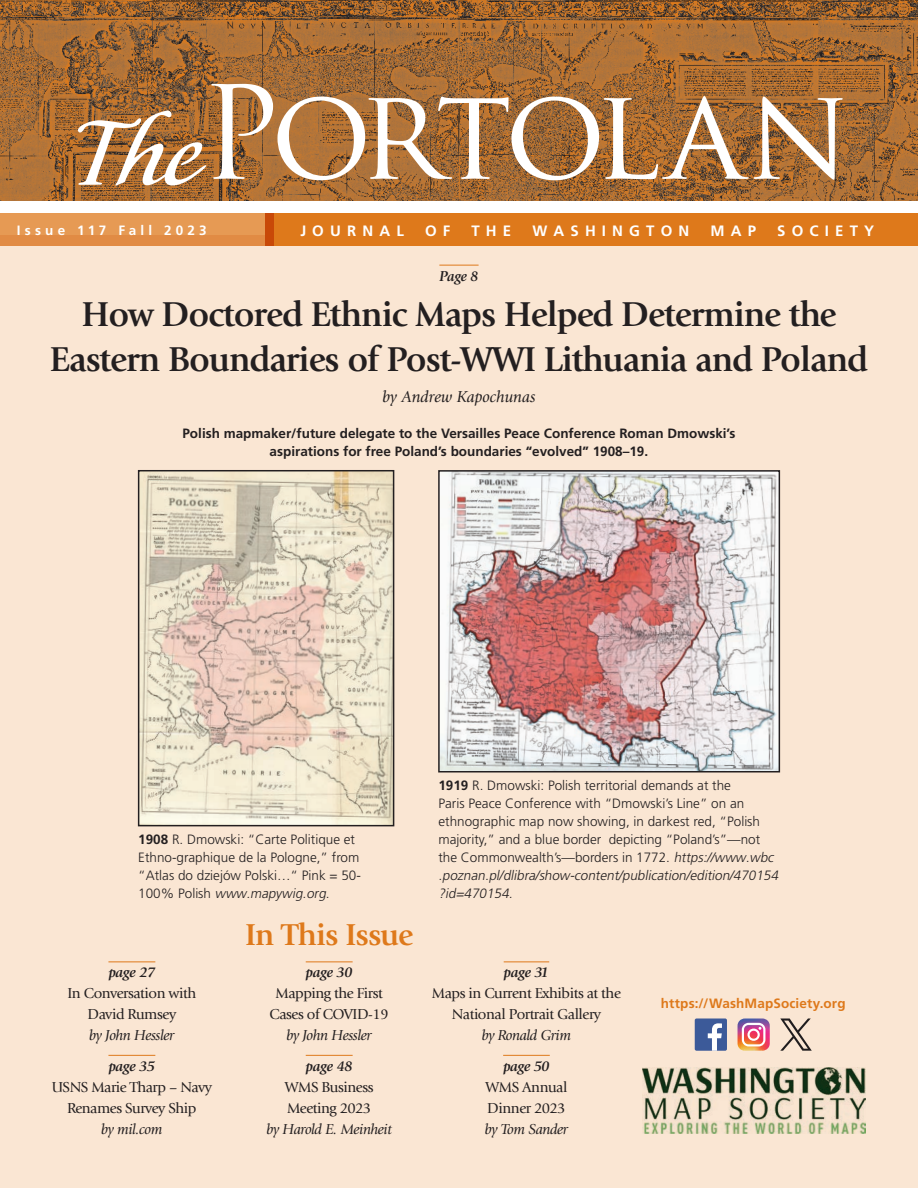
<style>
.page{position:relative;width:918px;height:1188px;background:#fff}
.page>*{position:absolute;margin:0;border:0;box-sizing:border-box;transform-origin:0 0}
.t1{font:125.85px "Trajan Pro";letter-spacing:-.06em;color:#fff}
.t2{font:700 36px/45px "Giovanni";letter-spacing:-.03em;color:#231f20;text-align:center}
.t3{font:700 31.5px "Giovanni";letter-spacing:-.03em;color:#de791b}
.t4{font:italic 16.5px "Giovanni";color:#231f20}
.t5{font:15px/21px "Giovanni";letter-spacing:-.03em;color:#231f20;text-align:center}
.t6{font:italic 15px "Giovanni";letter-spacing:-.03em;color:#231f20}
.t7{font:italic 700 15px "Giovanni";letter-spacing:-.03em;color:#231f20}
.t8{font:700 15px "Frutiger LT Std";letter-spacing:.41em;color:#fff}
.t9{font:300 13.5px/18px "Frutiger LT Std";color:#231f20}
.t10{font:700 13.5px/18px "Frutiger LT Std";color:#231f20;text-align:center}
.t11{font:700 13.5px "Frutiger LT Std";letter-spacing:.01em;color:#de791b}
.t12{font:700 13.5px "Frutiger LT Std";letter-spacing:.305em;color:#fff}
.s1{font-family:"Florens LP";font-size:114.6px}
.s2{font-weight:700}
.s3{font-style:italic}
</style>
<div class="page">
<img style="left:0;top:0;width:918px;height:201px">
<div style="left:0;top:236px;width:918px;height:952px;background:#fae6d3"></div>
<div style="left:266px;top:213px;width:652px;height:33px;background:#de791b"></div>
<svg style="left:0;top:213px;width:274px;height:33px;background:#e3924c"></svg>
<img style="left:141px;top:473px;width:250px;height:350px">
<div style="left:138px;top:470px;width:256px;height:356px;border:2px solid #231f20"></div>
<img style="left:441px;top:473px;width:336px;height:297px">
<div style="left:438px;top:470px;width:342px;height:303px;border:2px solid #231f20"></div>
<hr style="left:439px;top:265px;width:40px;height:1px;background:#de791b">
<hr style="left:306px;top:962px;width:47px;height:1px;background:#de791b">
<hr style="left:504px;top:962px;width:45px;height:1px;background:#de791b">
<hr style="left:108px;top:962px;width:47px;height:1px;background:#de791b">
<hr style="left:108px;top:1055px;width:47px;height:1px;background:#de791b">
<hr style="left:503px;top:1055px;width:47px;height:1px;background:#de791b">
<hr style="left:306px;top:1055px;width:47px;height:1px;background:#de791b">
<img style="left:642px;top:1067px;width:224px;height:67px">
<div style="left:695px;top:1018px;width:32px;height:33px;background:#3c5a99;border-radius:2px"></div>
<svg style="left:708px;top:1023px;width:14px;height:28px"></svg>
<svg style="left:738px;top:1019px;width:32px;height:32px"></svg>
<svg style="left:780px;top:1018px;width:32px;height:33px"></svg>
<h1 class="t1" style="left:71px;top:53px;width:780px"><span class="s1">The</span>Portolan</h1>
<p class="t12" style="left:17px;top:222px;width:191px">Issue 117 Fall 2023</p>
<p class="t8" style="left:300px;top:221px;width:105px">JOURNAL</p>
<p class="t8" style="left:425px;top:221px;width:27px">O F</p>
<p class="t8" style="left:471px;top:221px;width:41px">THE</p>
<p class="t8" style="left:532px;top:221px;width:159px">WASHINGTON</p>
<p class="t8" style="left:711px;top:221px;width:47px">MAP</p>
<p class="t8" style="left:777px;top:221px;width:98px">SOCIETY</p>
<p class="t7" style="left:440px;top:267px;width:40px">Page 8</p>
<h2 class="t2" style="left:50px;top:291px;width:820px">How Doctored Ethnic Maps Helped Determine the<br>Eastern Boundaries of Post-WWI Lithuania and Poland</h2>
<p class="t4" style="left:382px;top:387px;width:155px">by Andrew Kapochunas</p>
<p class="t10" style="left:182px;top:425px;width:554px">Polish mapmaker/future delegate to the Versailles Peace Conference Roman Dmowski’s aspirations for free Poland’s boundaries “evolved” 1908–19.</p>
<p class="t9" style="left:138px;top:830px;width:224px"><span class="s2">1908</span> R. Dmowski: “Carte Politique et Ethno-graphique de la Pologne,” from “Atlas do dziejów Polski…“ Pink = 50- 1 0 0 % Po l i s h <span class="s3">www.mapywig.org</span>.</p>
<p class="t7" style="left:109px;top:964px;width:48px">page 27</p>
<p class="t5" style="left:67px;top:983px;width:130px">In Conversation with<br>David Rumsey</p>
<p class="t6" style="left:89px;top:1027px;width:87px">by John Hessler</p>
<p class="t7" style="left:109px;top:1058px;width:48px">page 35</p>
<p class="t5" style="left:52px;top:1076px;width:162px">USNS Marie Tharp – Navy<br>Renames Survey Ship</p>
<p class="t6" style="left:101px;top:1121px;width:63px">by mil.com</p>
<h3 class="t3" style="left:245px;top:916px;width:170px">In This Issue</h3>
<p class="t7" style="left:306px;top:964px;width:48px">page 30</p>
<p class="t5" style="left:270px;top:983px;width:121px">Mapping the First<br>Cases of COVID-19</p>
<p class="t6" style="left:287px;top:1027px;width:87px">by John Hessler</p>
<p class="t7" style="left:306px;top:1058px;width:48px">page 48</p>
<p class="t5" style="left:285px;top:1076px;width:90px;text-align:left">WMS Business<br>Meeting 2023</p>
<p class="t6" style="left:267px;top:1121px;width:127px">by Harold E. Meinheit</p>
<p class="t9" style="left:438px;top:776px;width:344px"><span class="s2">1919</span> R. Dmowski: Polish territorial demands at the<br>Paris Peace Conference with “Dmowski’s Line” on an ethnographic map now showing, in darkest red, “Polish majority,” and a blue border depicting “Poland’s”—not the Commonwealth’s—borders in 1772. <span class="s3">https://www.wbc .poznan.pl/dlibra/show-content/publication/edition/470154 ?id=470154.</span></p>
<p class="t7" style="left:504px;top:964px;width:47px">page 31</p>
<p class="t5" style="left:432px;top:983px;width:190px">Maps in Current Exhibits at the<br>National Portrait Gallery</p>
<p class="t6" style="left:482px;top:1027px;width:91px">by Ronald Grim</p>
<p class="t7" style="left:503px;top:1058px;width:48px">page 50</p>
<p class="t5" style="left:485px;top:1076px;width:84px;text-align:left">WMS Annual<br>Dinner 2023</p>
<p class="t6" style="left:485px;top:1121px;width:85px">by Tom Sander</p>
<p class="t11" style="left:661px;top:995px;width:186px">https://WashMapSociety.org</p>
</div>
